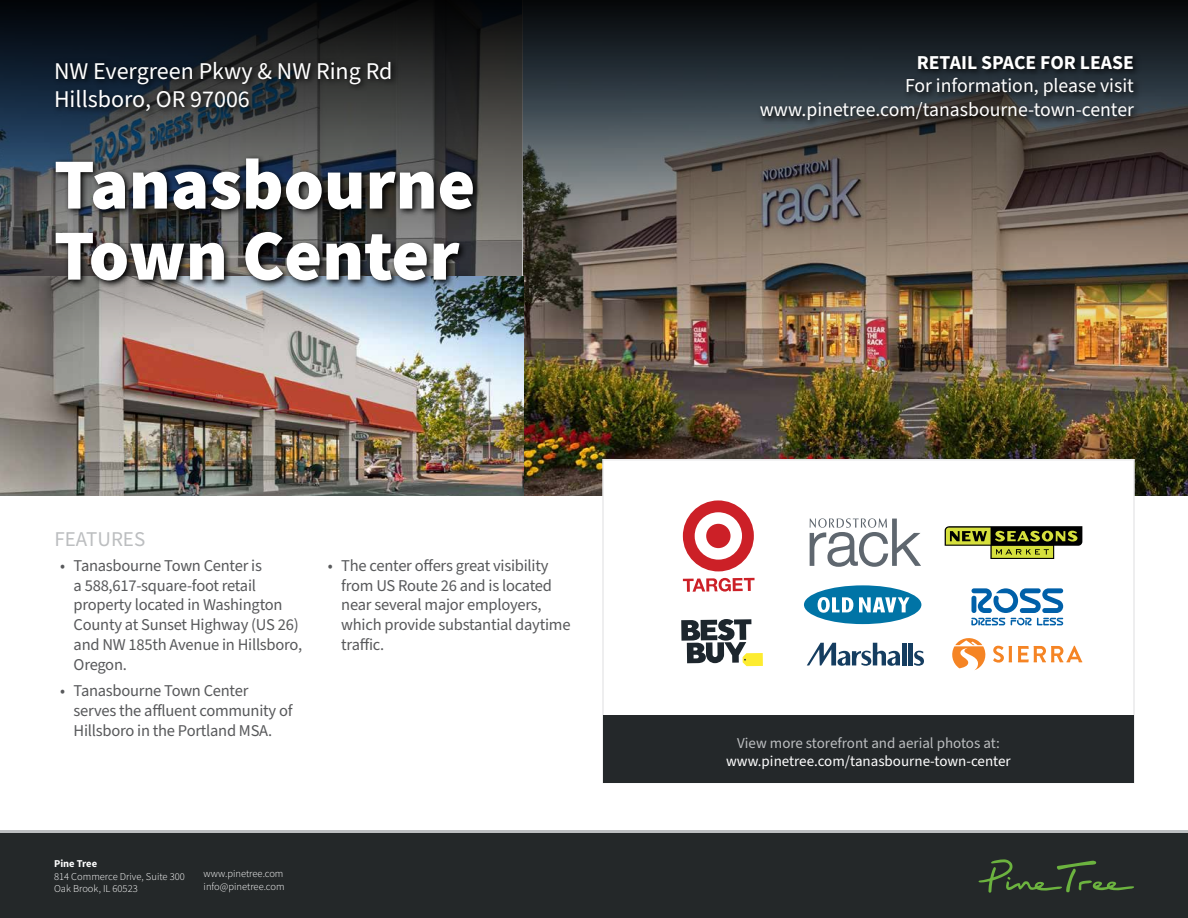
<style>
.page{position:relative;width:1188px;height:918px;background:#fff}
.page>*{position:absolute;margin:0;border:0;box-sizing:border-box;transform-origin:0 0}
.t1{font:900 72px/71.1px "Source Sans Pro";color:#fff}
.t2{font:24px/28.8px "Source Sans Pro";color:#fff}
.t3{font:21px "Source Sans Pro";color:#bcbec0}
.t4{font:19.65px/23.7px "Source Sans Pro";color:#fff;text-align:right}
.t5{font:700 19.65px "Source Sans Pro";color:#fff}
.t6{font:16.5px/19.8px "Source Sans Pro";letter-spacing:-.015em;color:#58595b}
.t7{font:15px "Source Sans Pro";color:#fff}
.t8{font:15px "Source Sans Pro";color:#bcbec0}
.t9{font:300 10.5px/12.6px "Source Sans Pro";color:#fff}
.t10{font:700 10.5px "Source Sans Pro";color:#fff}
</style>
<div class="page">
<img style="left:0;top:0;width:1188px;height:495px">
<div style="left:602px;top:459px;width:533px;height:324px;background:#fff;border:2px solid #e9e9ea"></div>
<div style="left:603px;top:716px;width:531px;height:67px;background:#24282a"></div>
<svg style="left:757px;top:52px;width:385px;height:76px;background:#2a3136"></svg>
<svg style="left:52px;top:155px;width:430px;height:134px;background:#36383b"></svg>
<svg style="left:53px;top:58px;width:346px;height:61px;background:#252c32"></svg>
<svg style="left:683px;top:500px;width:71px;height:72px"></svg>
<div style="left:706px;top:524px;width:25px;height:24px;background:#cc2027;border-radius:50%"></div>
<svg style="left:683px;top:578px;width:72px;height:14px"></svg>
<svg style="left:681px;top:619px;width:82px;height:47px"></svg>
<svg style="left:971px;top:588px;width:92px;height:37px"></svg>
<svg style="left:804px;top:585px;width:118px;height:40px"></svg>
<svg style="left:810px;top:518px;width:111px;height:49px"></svg>
<hr style="left:902px;top:643px;width:4px;height:22px;background:#153d60">
<div style="left:908px;top:643px;width:5px;height:22px;background:#153d60"></div>
<svg style="left:914px;top:651px;width:10px;height:15px"></svg>
<svg style="left:807px;top:643px;width:93px;height:23px"></svg>
<svg style="left:993px;top:645px;width:19px;height:18px"></svg>
<svg style="left:1018px;top:646px;width:64px;height:16px"></svg>
<svg style="left:952px;top:638px;width:34px;height:32px"></svg>
<div style="left:0;top:833px;width:1188px;height:85px;background:#242829"></div>
<svg style="left:979px;top:859px;width:155px;height:34px"></svg>
<hr style="left:0;top:830px;width:1188px;height:3px;background:#bcbec0">
<svg style="left:945px;top:526px;width:137px;height:33px"></svg>
<h2 class="t2" style="left:54px;top:57px;width:340px">NW Evergreen Pkwy &amp; NW Ring Rd<br>Hillsboro, OR 97006</h2>
<h1 class="t1" style="left:54px;top:148px;width:423px">Tanasbourne<br>Town Center</h1>
<p class="t3" style="left:54px;top:525px;width:92px">FEATURES</p>
<p class="t6" style="left:74px;top:556px;width:230px;text-indent:-13px">• Tanasbourne Town Center is<br>a 588,617-square-foot retail property located in Washington<br>County at Sunset Highway (US 26) and NW 185th Avenue in Hillsboro,<br>Oregon.</p>
<p class="t6" style="left:74px;top:682px;width:221px;text-indent:-13px">• Tanasbourne Town Center serves the affluent community of<br>Hillsboro in the Portland MSA.</p>
<p class="t6" style="left:341px;top:556px;width:231px;text-indent:-13px">• The center offers great visibility from US Route 26 and is located near several major employers, which provide substantial daytime traffic.</p>
<p class="t10" style="left:54px;top:857px;width:45px">Pine Tree</p>
<p class="t9" style="left:54px;top:870px;width:132px">814 Commerce Drive, Suite 300<br>Oak Brook, IL 60523</p>
<p class="t9" style="left:204px;top:867px;width:82px">www.pinetree.com info@pinetree.com</p>
<p class="t5" style="left:917px;top:49px;width:219px">RETAIL SPACE FOR LEASE</p>
<p class="t4" style="left:760px;top:75px;width:376px">For information, please visit www.pinetree.com/tanasbourne-town-center</p>
<p class="t8" style="left:737px;top:733px;width:264px">View more storefront and aerial photos at:</p>
<p class="t7" style="left:726px;top:751px;width:286px">www.pinetree.com/tanasbourne-town-center</p>
</div>
